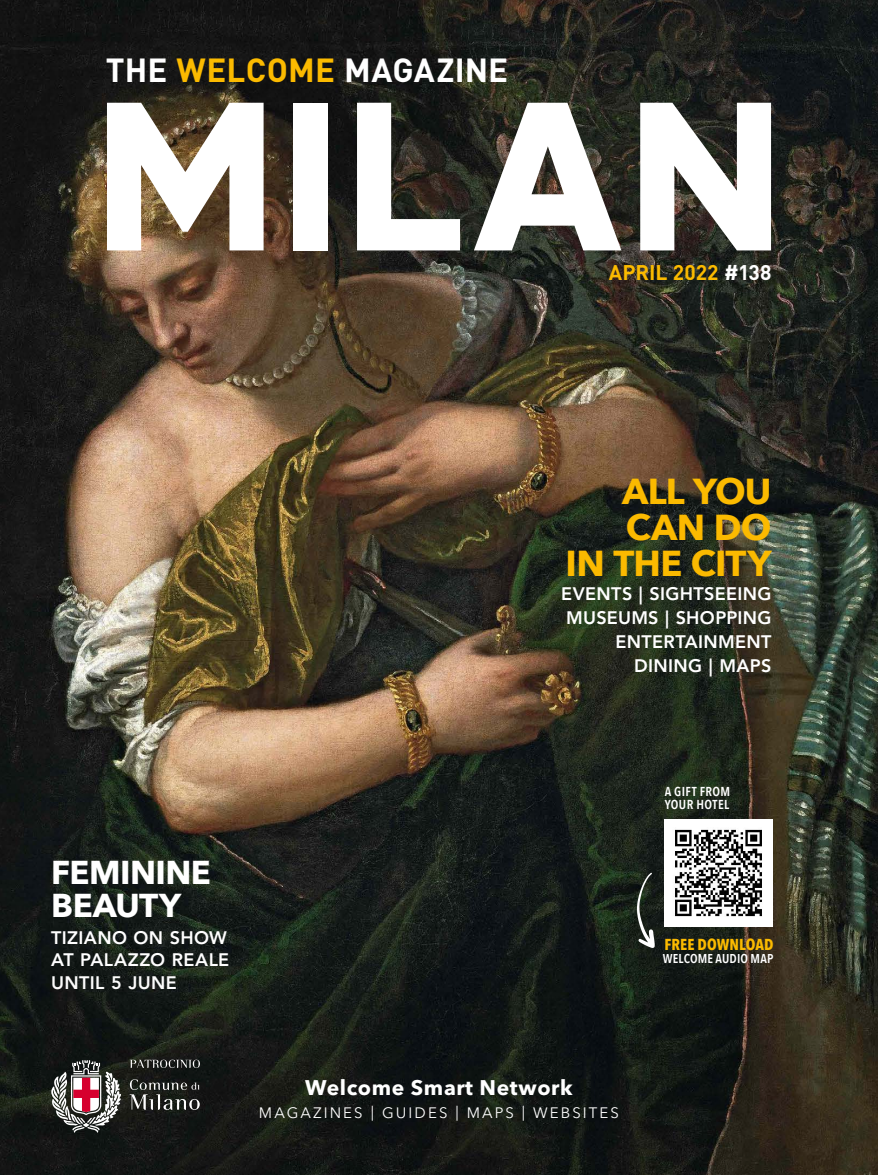
<style>
.page{position:relative;width:878px;height:1175px;background:#fff}
.page>*{position:absolute;margin:0;border:0;box-sizing:border-box;transform-origin:0 0}
.t1{font:700 255px "Grold";color:#fff}
.t2{font:700 36px/36px "Avenir Next";letter-spacing:-.02em;color:#fbba00;text-align:right}
.t3{font:700 33px "DIN";letter-spacing:.005em;color:#fff}
.t4{font:700 33px/33px "Avenir Next";letter-spacing:-.02em;color:#fff}
.t5{font:700 21px "Avenir Next LT Pro";letter-spacing:.03em;color:#fff}
.t6{font:700 21px "DIN";color:#fbba00}
.t7{font:800 18px/24px "Avenir LT Std";letter-spacing:.02em;color:#fff;text-align:right}
.t8{font:700 15.9px "Avenir Next Condensed";letter-spacing:.005em;color:#fbba00}
.t9{font:15px "Avenir Next LT Pro";letter-spacing:.14em;color:#fff}
.t10{font:600 12.9px/12.9px "Avenir Next Condensed";letter-spacing:.03em;color:#fff}
.t11{font:600 12.75px "Avenir Next Condensed";letter-spacing:.01em;color:#fff}
.s1{color:#fbba00}
.s2{color:#fff}
</style>
<div class="page">
<img style="left:0;top:0;width:878px;height:945px">
<img style="left:664px;top:819px;width:108px;height:108px">
<svg style="left:637px;top:872px;width:17px;height:73px"></svg>
<svg style="left:0;top:945px;width:878px;height:229px;background:#181b16"></svg>
<svg style="left:51px;top:1060px;width:70px;height:73px"></svg>
<svg style="left:130px;top:1079px;width:70px;height:30px;background:#454744"></svg>
<svg style="left:130px;top:1059px;width:70px;height:9px"></svg>
<h3 class="t3" style="left:106px;top:49px;width:404px">THE <span class="s1">WELCOME</span> MAGAZINE</h3>
<h1 class="t1" style="left:92px;top:26px;width:695px">MILAN</h1>
<p class="t6" style="left:608px;top:258px;width:164px">APRIL 2022 <span class="s2">#138</span></p>
<h2 class="t2" style="left:565px;top:473px;width:207px">ALL YOU<br>CAN DO<br>IN THE CITY</h2>
<p class="t7" style="left:561px;top:582px;width:212px">EVENTS | SIGHTSEEING<br>MUSEUMS | SHOPPING<br>ENTERTAINMENT<br>DINING | MAPS</p>
<h3 class="t4" style="left:51px;top:855px;width:161px">FEMININE<br>BEAUTY</h3>
<p class="t7" style="left:51px;top:926px;width:179px;line-height:22.5px;text-align:left">TIZIANO ON SHOW<br>AT PALAZZO REALE<br>UNTIL 5 JUNE</p>
<p class="t5" style="left:305px;top:1075px;width:269px">Welcome Smart Network</p>
<p class="t9" style="left:259px;top:1103px;width:361px">MAGAZINES | GUIDES | MAPS | WEBSITES</p>
<p class="t10" style="left:664px;top:785px;width:67px">A GIFT FROM<br>YOUR HOTEL</p>
<p class="t8" style="left:664px;top:934px;width:110px">FREE DOWNLOAD</p>
<p class="t11" style="left:662px;top:948px;width:112px">WELCOME AUDIO MAP</p>
</div>
